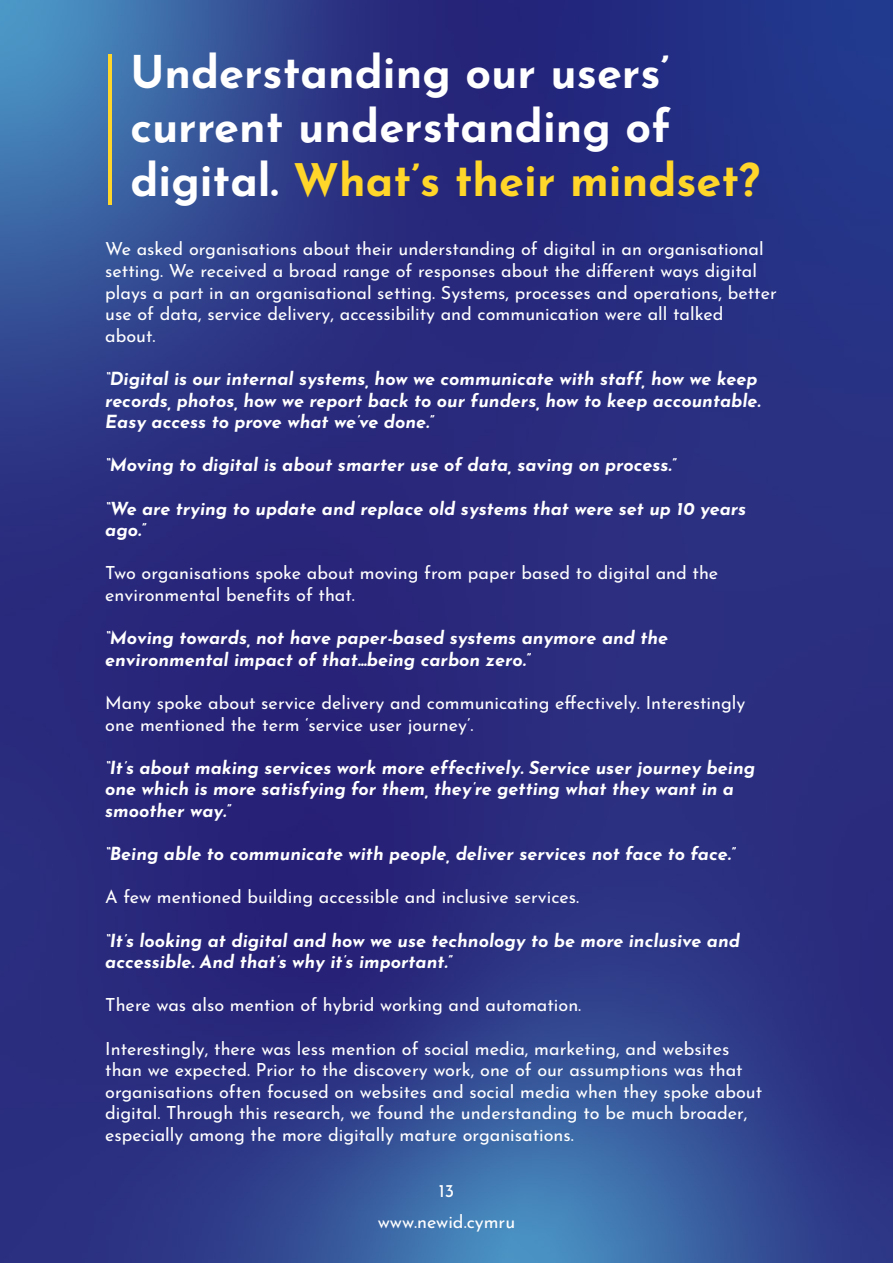
<style>
.page{position:relative;width:893px;height:1263px;background:#fff}
.page>*{position:absolute;margin:0;border:0;box-sizing:border-box;transform-origin:0 0}
.t1{font:700 45px/54px "Josefin Sans";color:#fff}
.t2{font:18px/21.6px "Josefin Sans";color:#fff}
.t3{font:italic 700 18px/21.6px "Josefin Sans";color:#fff}
.s1{color:#ffd629}
</style>
<div class="page">
<img style="left:0;top:0;width:893px;height:1263px">
<hr style="left:108px;top:54px;width:3px;height:150px;background:#ffd629">
<h1 class="t1" style="left:130px;top:41px;width:631px">Understanding our users’ current understanding of digital. <span class="s1">What’s their mindset?</span></h1>
<p class="t2" style="left:105px;top:237px;width:673px">We asked organisations about their understanding of digital in an organisational setting. We received a broad range of responses about the different ways digital plays a part in an organisational setting. Systems, processes and operations, better use of data, service delivery, accessibility and communication were all talked about.</p>
<p class="t3" style="left:105px;top:366px;width:657px">“Digital is our internal systems, how we communicate with staff, how we keep records, photos, how we report back to our funders, how to keep accountable.<br>Easy access to prove what we’ve done.”</p>
<p class="t3" style="left:105px;top:452px;width:572px">“Moving to digital is about smarter use of data, saving on process.”</p>
<p class="t3" style="left:105px;top:495px;width:643px">“We are trying to update and replace old systems that were set up 10 years ago.”</p>
<p class="t2" style="left:105px;top:561px;width:615px">Two organisations spoke about moving from paper based to digital and the environmental benefits of that.</p>
<p class="t3" style="left:105px;top:625px;width:565px">“Moving towards, not have paper-based systems anymore and the environmental impact of that...being carbon zero.”</p>
<p class="t2" style="left:105px;top:690px;width:642px">Many spoke about service delivery and communicating effectively. Interestingly one mentioned the term ‘service user journey’.</p>
<p class="t3" style="left:105px;top:755px;width:651px">“It’s about making services work more effectively. Service user journey being one which is more satisfying for them, they’re getting what they want in a smoother way.”</p>
<p class="t3" style="left:105px;top:841px;width:632px">“Being able to communicate with people, deliver services not face to face.”</p>
<p class="t2" style="left:105px;top:885px;width:476px">A few mentioned building accessible and inclusive services.</p>
<p class="t3" style="left:105px;top:927px;width:636px">“It’s looking at digital and how we use technology to be more inclusive and accessible. And that’s why it’s important.”</p>
<p class="t2" style="left:105px;top:993px;width:478px">There was also mention of hybrid working and automation.</p>
<p class="t2" style="left:105px;top:1036px;width:658px">Interestingly, there was less mention of social media, marketing, and websites than we expected. Prior to the discovery work, one of our assumptions was that organisations often focused on websites and social media when they spoke about digital. Through this research, we found the understanding to be much broader, especially among the more digitally mature organisations.</p>
<p class="t2" style="left:378px;top:1173px;width:139px;line-height:31px;text-align:center">13 www.newid.cymru</p>
</div>
